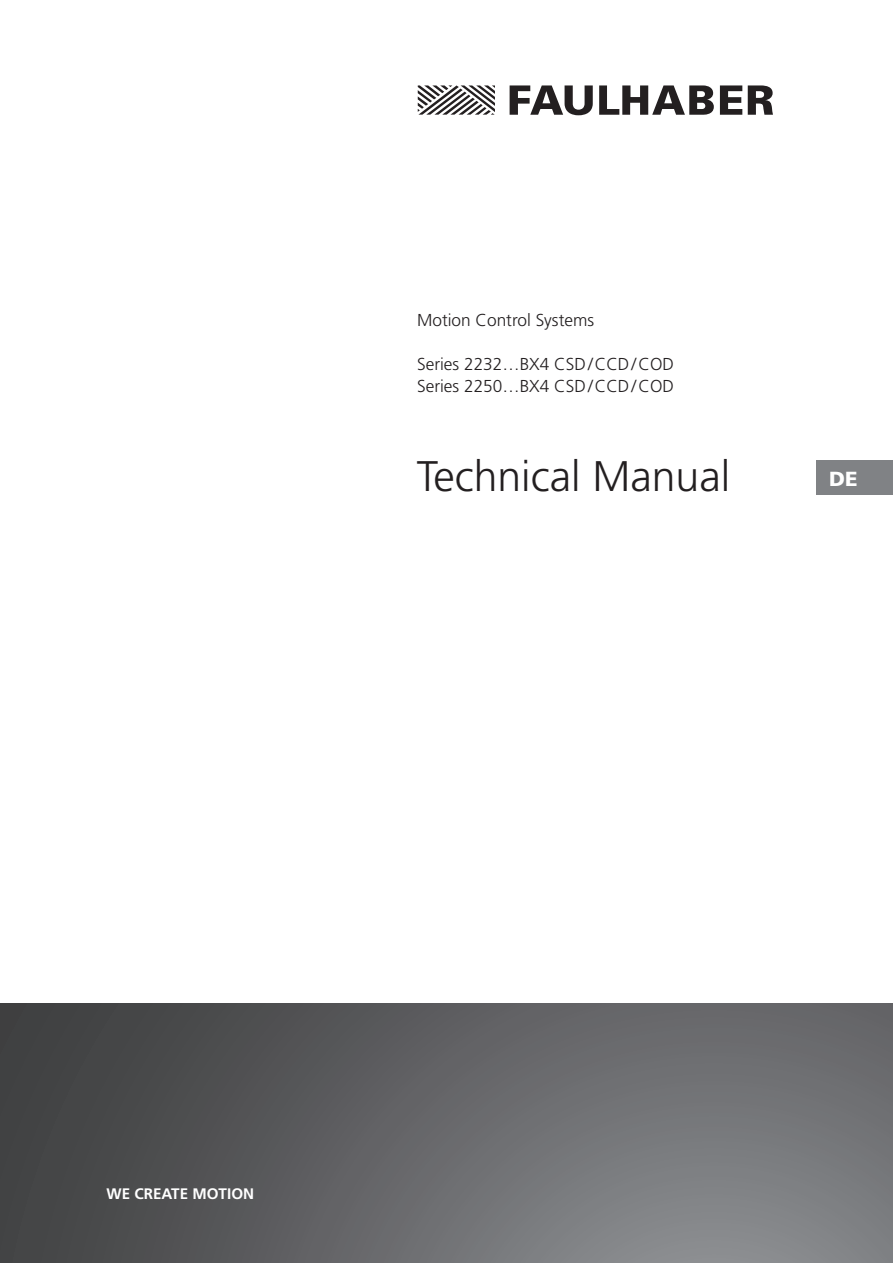
<style>
.page{position:relative;width:893px;height:1263px;background:#fff}
.page>*{position:absolute;margin:0;border:0;box-sizing:border-box;transform-origin:0 0}
.t1{font:300 42.75px "Frutiger";color:#231f20}
.t2{font:900 20.4px "Frutiger";color:#fff}
.t3{font:300 17.25px/22.2px "Frutiger";color:#231f20}
.t4{font:700 15.15px "Frutiger";color:#fff}
</style>
<div class="page">
<svg style="left:0;top:1003px;width:893px;height:260px;background:#636466"></svg>
<div style="left:817px;top:461px;width:76px;height:34px;background:#808285"></div>
<svg style="left:418px;top:85px;width:77px;height:30px"></svg>
<svg style="left:510px;top:85px;width:83px;height:30px"></svg>
<svg style="left:599px;top:85px;width:115px;height:30px"></svg>
<svg style="left:720px;top:85px;width:22px;height:30px"></svg>
<svg style="left:748px;top:85px;width:25px;height:30px"></svg>
<p class="t3" style="left:417px;top:309px;width:179px">Motion Control Systems</p>
<p class="t3" style="left:417px;top:353px;width:258px">Series 2232…BX4 CSD/CCD/COD<br>Series 2250…BX4 CSD/CCD/COD</p>
<h1 class="t1" style="left:417px;top:452px;width:315px">Technical Manual</h1>
<p class="t2" style="left:829px;top:466px;width:30px">DE</p>
<p class="t4" style="left:106px;top:1185px;width:149px">WE CREATE MOTION</p>
</div>
